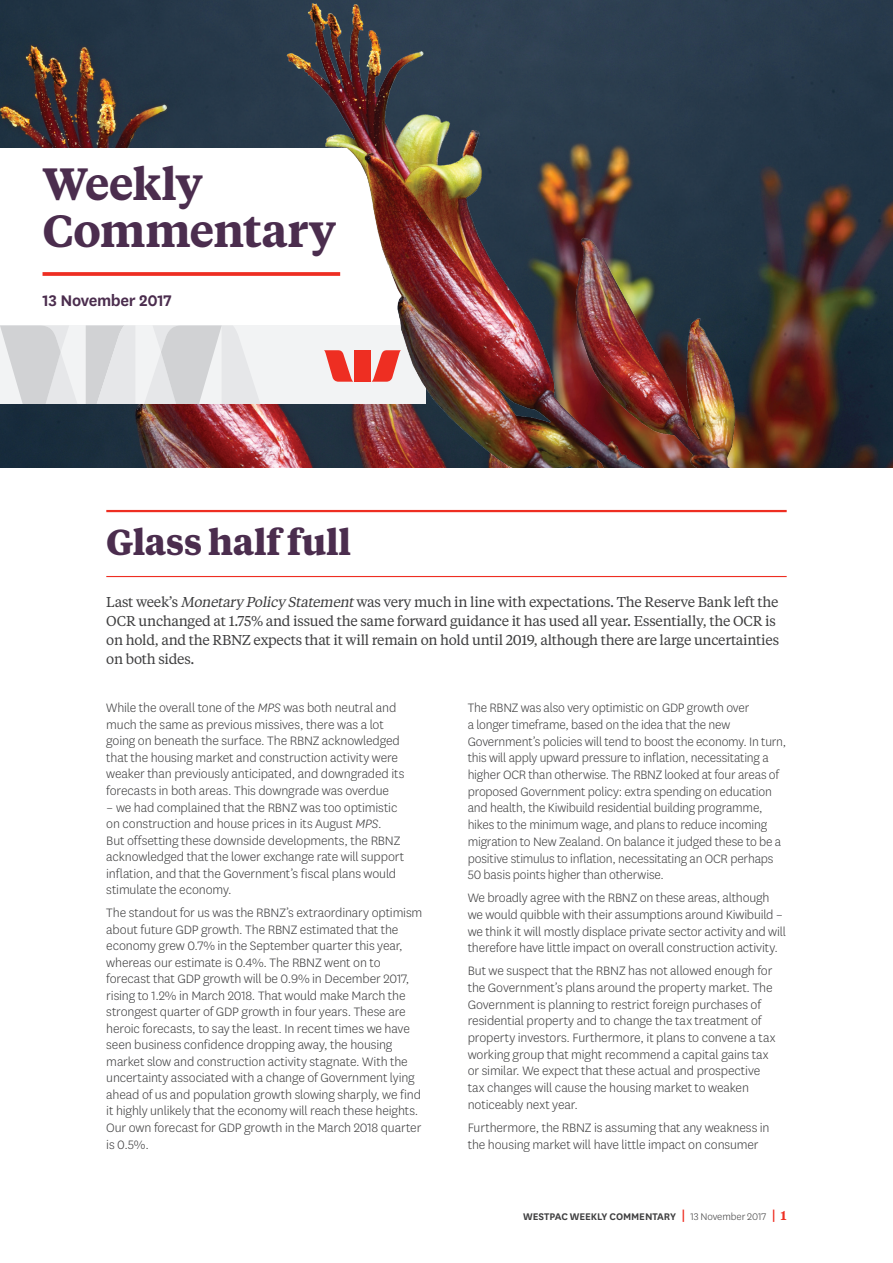
<style>
.page{position:relative;width:893px;height:1263px;background:#fff}
.page>*{position:absolute;margin:0;border:0;box-sizing:border-box;transform-origin:0 0}
.t1{font:600 45px/46.5px "Tiempos Text";letter-spacing:-.025em;color:#4b2d4e}
.t2{font:700 36px "Tiempos Text";letter-spacing:-.015em;color:#4b2d4e}
.t3{font:600 18px "National LF";letter-spacing:-.02em;color:#4b2d4e}
.t4{font:300 14.25px/16.5px "National LF";letter-spacing:-.01em;color:#3e3e3f}
.t5{font:14.25px/18.8px "Tiempos Text";letter-spacing:-.02em;color:#3e3e3f}
.t6{font:600 11.25px "National LF";letter-spacing:-.005em;color:#3e3e3f}
.s1{font-style:italic}
.s2{font-family:"Tiempos Text";font-size:13.5px;color:#ee2e22}
.s3{font-weight:300}
.s4{font-family:"Tiempos Text";font-size:12.75px;color:#ee2e22}
</style>
<div class="page">
<img style="left:0;top:0;width:280px;height:468px">
<div style="left:0;top:149px;width:425px;height:255px;background:#fff"></div>
<div style="left:0;top:325px;width:425px;height:79px;background:#f2f3f4"></div>
<svg style="left:0;top:325px;width:260px;height:79px"></svg>
<img style="left:280px;top:0;width:613px;height:468px">
<svg style="left:43px;top:272px;width:297px;height:4px"></svg>
<hr style="left:106px;top:510px;width:681px;height:2px;background:#ee2e22">
<hr style="left:106px;top:576px;width:681px;height:1px;background:#ee2e22">
<h1 class="t1" style="left:43px;top:159px;width:295px">Weekly<br>Commentary</h1>
<p class="t3" style="left:43px;top:288px;width:131px">13 November 2017</p>
<h2 class="t2" style="left:106px;top:516px;width:246px">Glass half full</h2>
<p class="t5" style="left:106px;top:592px;width:674px">Last week’s <span class="s1">Monetary Policy Statement</span>was very much in line with expectations. The Reserve Bank left the OCR unchanged at 1.75% and issued the same forward guidance it has used all year. Essentially, the OCR is on hold, and the RBNZ expects that it will remain on hold until 2019, although there are large uncertainties on both sides.</p>
<p class="t4" style="left:106px;top:699px;width:300px">While the overall tone of the <span class="s1">MPS</span> was both neutral and much the same as previous missives, there was a lot going on beneath the surface. The RBNZ acknowledged that the housing market and construction activity were weaker than previously anticipated, and downgraded its forecasts in both areas. This downgrade was overdue</p>
<p class="t4" style="left:106px;top:798px;width:299px">– we had complained that the RBNZ was too optimistic on construction and house prices in its August <span class="s1">MPS</span>.<br>But offsetting these downside developments, the RBNZ acknowledged that the lower exchange rate will support inflation, and that the Government’s fiscal plans would stimulate the economy.</p>
<p class="t4" style="left:106px;top:904px;width:318px">The standout for us was the RBNZ’s extraordinary optimism about future GDP growth. The RBNZ estimated that the economy grew 0.7% in the September quarter this year, whereas our estimate is 0.4%. The RBNZ went on to forecast that GDP growth will be 0.9% in December 2017, rising to 1.2% in March 2018. That would make March the strongest quarter of GDP growth in four years. These are heroic forecasts, to say the least. In recent times we have seen business confidence dropping away, the housing market slow and construction activity stagnate. With the uncertainty associated with a change of Government lying ahead of us and population growth slowing sharply, we find it highly unlikely that the economy will reach these heights.<br>Our own forecast for GDP growth in the March 2018 quarter is 0.5%.</p>
<p class="t4" style="left:468px;top:699px;width:320px">The RBNZ was also very optimistic on GDP growth over<br>a longer timeframe, based on the idea that the new Government’s policies will tend to boost the economy. In turn, this will apply upward pressure to inflation, necessitating a higher OCR than otherwise. The RBNZ looked at four areas of proposed Government policy: extra spending on education and health, the Kiwibuild residential building programme, hikes to the minimum wage, and plans to reduce incoming migration to New Zealand. On balance it judged these to be a positive stimulus to inflation, necessitating an OCR perhaps 50 basis points higher than otherwise.</p>
<p class="t4" style="left:468px;top:889px;width:320px">We broadly agree with the RBNZ on these areas, although we would quibble with their assumptions around Kiwibuild – we think it will mostly displace private sector activity and will therefore have little impact on overall construction activity.</p>
<p class="t4" style="left:468px;top:962px;width:309px">But we suspect that the RBNZ has not allowed enough for the Government’s plans around the property market. The Government is planning to restrict foreign purchases of residential property and to change the tax treatment of property investors. Furthermore, it plans to convene a tax working group that might recommend a capital gains tax or similar. We expect that these actual and prospective tax changes will cause the housing market to weaken noticeably next year.</p>
<p class="t4" style="left:468px;top:1119px;width:303px">Furthermore, the RBNZ is assuming that any weakness in the housing market will have little impact on consumer</p>
<p class="t6" style="left:523px;top:1209px;width:265px">WESTPAC WEEKLY COMMENTARY <span class="s2">|</span> <span class="s3">13 November 2017</span> <span class="s2">|</span> <span class="s4">1</span></p>
</div>
